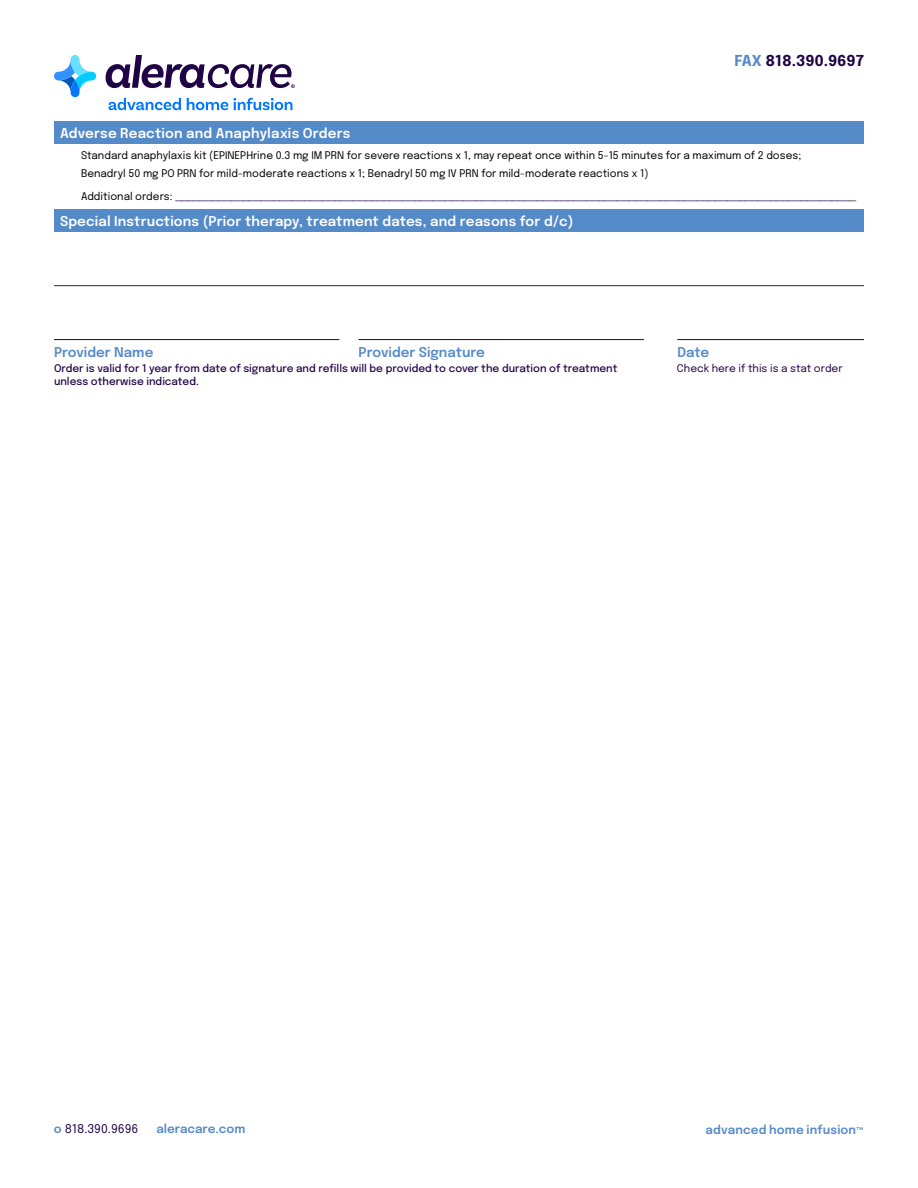
<style>
.page{position:relative;width:918px;height:1188px;background:#fff}
.page>*{position:absolute;margin:0;border:0;box-sizing:border-box;transform-origin:0 0}
.t1{font:700 15px "Epilogue";color:#1f0345}
.t2{font:600 13.5px "Epilogue";letter-spacing:.01em;color:#fff}
.t3{font:600 13.5px "Epilogue";color:#558ac8}
.t4{font:600 12px "Epilogue";letter-spacing:.005em;color:#558ac8}
.t5{font:12px "Epilogue";color:#1f0345}
.t6{font:10.5px/18px "Epilogue";color:#000}
.t7{font:10.5px "Epilogue";color:#1f0345}
.t8{font:500 10.5px/12.6px "Epilogue";color:#1f0345}
.s1{color:#558ac8}
.s2{color:#000}
.s3{font-weight:600;color:#558ac8}
</style>
<div class="page">
<svg style="left:108px;top:98px;width:73px;height:12px"></svg>
<svg style="left:187px;top:98px;width:106px;height:12px"></svg>
<svg style="left:106px;top:55px;width:189px;height:33px"></svg>
<div style="left:71px;top:80px;width:8px;height:17px;background:#0077fe;border-radius:4px"></div>
<svg style="left:54px;top:55px;width:42px;height:38px"></svg>
<hr style="left:54px;top:339px;width:285px;height:1px;background:#1f0345">
<hr style="left:359px;top:339px;width:285px;height:1px;background:#1f0345">
<hr style="left:677px;top:339px;width:187px;height:1px;background:#1f0345">
<div style="left:54px;top:210px;width:810px;height:22px;background:#558ac8"></div>
<hr style="left:54px;top:285px;width:810px;height:1px;background:#351c57">
<div style="left:54px;top:122px;width:810px;height:22px;background:#558ac8"></div>
<h1 class="t1" style="left:734px;top:49px;width:131px"><span class="s1">FAX</span> 818.390.9697</h1>
<p class="t2" style="left:60px;top:123px;width:292px">Adverse Reaction and Anaphylaxis Orders</p>
<p class="t6" style="left:81px;top:145px;width:722px">Standard anaphylaxis kit (EPINEPHrine 0.3 mg IM PRN for severe reactions x 1, may repeat once within 5-15 minutes for a maximum of 2 doses;<br>Benadryl 50 mg PO PRN for mild-moderate reactions x 1; Benadryl 50 mg IV PRN for mild-moderate reactions x 1)</p>
<p class="t7" style="left:81px;top:189px;width:777px"><span class="s2">Additional orders:</span> _______________________________________________________________________________________________________________</p>
<p class="t2" style="left:60px;top:211px;width:515px">Special Instructions (Prior therapy, treatment dates, and reasons for d/c)</p>
<p class="t3" style="left:54px;top:342px;width:101px">Provider Name</p>
<p class="t3" style="left:359px;top:342px;width:128px">Provider Signature</p>
<p class="t3" style="left:677px;top:342px;width:33px">Date</p>
<p class="t8" style="left:54px;top:361px;width:565px">Order is valid for 1 year from date of signature and refills will be provided to cover the duration of treatment unless otherwise indicated.</p>
<p class="t7" style="left:677px;top:361px;width:167px">Check here if this is a stat order</p>
<p class="t5" style="left:54px;top:1120px;width:86px"><span class="s3">o</span> 818.390.9696</p>
<p class="t4" style="left:156px;top:1120px;width:90px">aleracare.com</p>
<p class="t4" style="left:706px;top:1121px;width:160px">advanced home infusion™</p>
</div>
